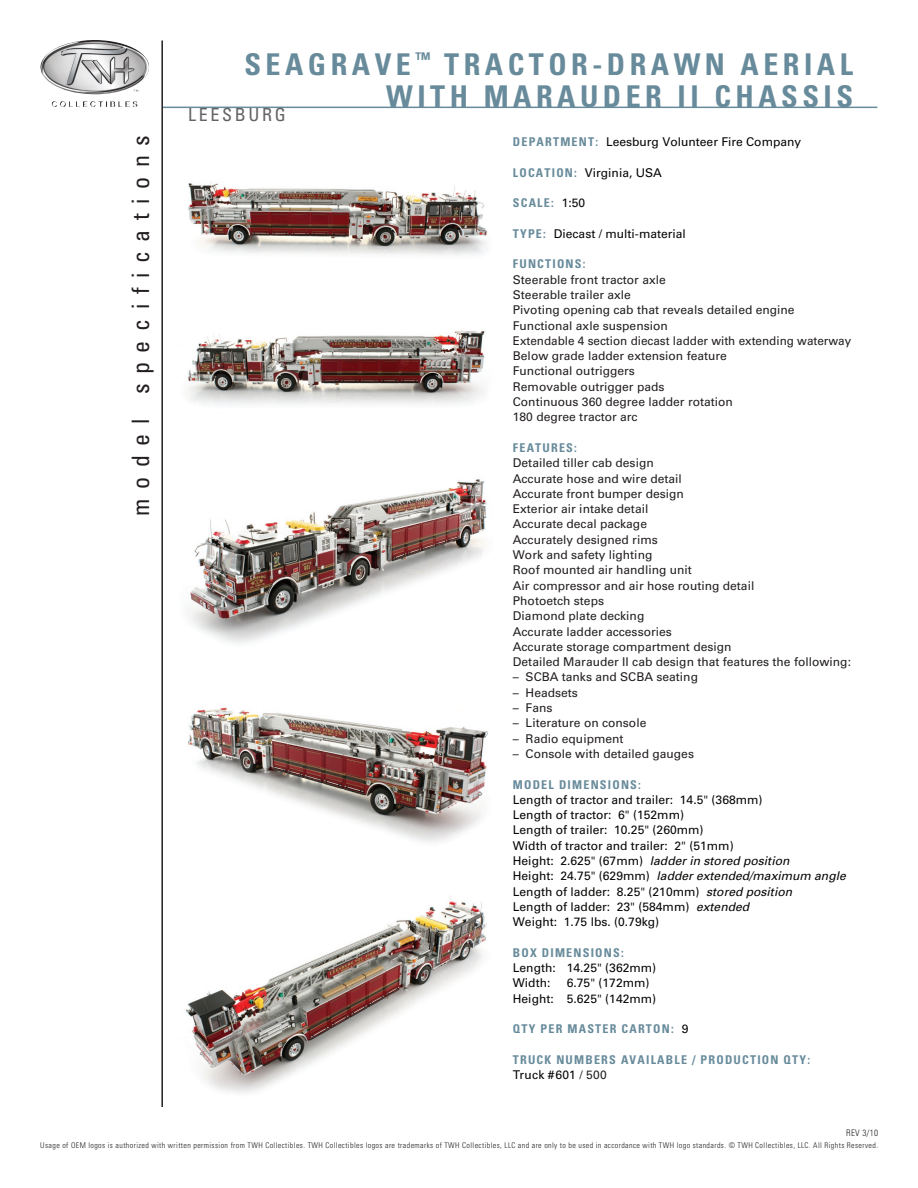
<style>
.page{position:relative;width:918px;height:1188px;background:#fff}
.page>*{position:absolute;margin:0;border:0;box-sizing:border-box;transform-origin:0 0}
.t1{font:700 condensed 30px/31.5px "Univers";letter-spacing:.15em;color:#688b9b;text-align:right}
.t2{font:condensed 24px "Univers";letter-spacing:.4em;color:#231f20}
.t3{font:condensed 18px "Univers";letter-spacing:.15em;color:#636366}
.t4{font:12.15px/15.3px "Univers";color:#231f20}
.t5{font:12.15px/15.3px "Univers";color:#050504}
.t6{font:700 condensed 12.15px/15.3px "Univers";letter-spacing:.1em;color:#688b9b}
.t7{font:300 condensed 9px "Univers";color:#231f20}
.t8{font:300 condensed 7.8px "Univers";letter-spacing:.05em;color:#231f20}
.s1{font-weight:700;font-stretch:condensed;color:#688b9b}
.s2{font-weight:400;font-stretch:normal;color:#050504}
.s3{font-style:italic}
.s4{font-weight:400;font-stretch:normal;color:#231f20}
</style>
<div class="page">
<img style="left:188px;top:330px;width:297px;height:75px">
<img style="left:190px;top:479px;width:297px;height:164px">
<img style="left:188px;top:707px;width:300px;height:135px">
<img style="left:171px;top:106px;width:331px;height:150px">
<img style="left:40px;top:40px;width:109px;height:67px">
<hr style="left:163px;top:107px;width:714px;height:1px;background:#688b9b">
<hr style="left:161px;top:40px;width:2px;height:1067px;background:#231f20">
<img style="left:185px;top:896px;width:302px;height:197px">
<h1 class="t1" style="left:244px;top:49px;width:610px">SEAGRAVE<sup>™</sup> TRACTOR-DRAWN AERIAL<br>WITH MARAUDER II CHASSIS</h1>
<h3 class="t3" style="left:188px;top:103px;width:99px">LEESBURG</h3>
<h2 class="t2" style="left:125px;top:516px;width:383px;rotate:-90deg">model specifications</h2>
<p class="t5" style="left:513px;top:134px;width:290px"><span class="s1">DEPARTMENT:</span> Leesburg Volunteer Fire Company</p>
<p class="t5" style="left:513px;top:165px;width:151px"><span class="s1">LOCATION:</span> Virginia, USA</p>
<p class="t6" style="left:513px;top:195px;width:74px">SCALE: <span class="s2">1:50</span></p>
<p class="t5" style="left:513px;top:226px;width:175px"><span class="s1">TYPE:</span> Diecast / multi-material</p>
<p class="t6" style="left:513px;top:256px;width:74px">FUNCTIONS:</p>
<p class="t4" style="left:513px;top:272px;width:340px">Steerable front tractor axle<br>Steerable trailer axle<br>Pivoting opening cab that reveals detailed engine Functional axle suspension<br>Extendable 4 section diecast ladder with extending waterway Below grade ladder extension feature<br>Functional outriggers<br>Removable outrigger pads<br>Continuous 360 degree ladder rotation<br>180 degree tractor arc</p>
<p class="t6" style="left:513px;top:440px;width:65px">FEATURES:</p>
<p class="t4" style="left:513px;top:455px;width:340px">Detailed tiller cab design<br>Accurate hose and wire detail<br>Accurate front bumper design<br>Exterior air intake detail<br>Accurate decal package<br>Accurately designed rims<br>Work and safety lighting<br>Roof mounted air handling unit<br>Air compressor and air hose routing detail<br>Photoetch steps<br>Diamond plate decking<br>Accurate ladder accessories<br>Accurate storage compartment design<br>Detailed Marauder II cab design that features the following:</p>
<p class="t4" style="left:513px;top:670px;width:187px">– SCBA tanks and SCBA seating</p>
<p class="t4" style="left:513px;top:685px;width:67px">– Headsets</p>
<p class="t4" style="left:513px;top:700px;width:41px">– Fans</p>
<p class="t4" style="left:513px;top:715px;width:135px">– Literature on console</p>
<p class="t4" style="left:513px;top:731px;width:112px">– Radio equipment</p>
<p class="t4" style="left:513px;top:746px;width:183px">– Console with detailed gauges</p>
<p class="t6" style="left:513px;top:776px;width:129px">MODEL DIMENSIONS:</p>
<p class="t5" style="left:513px;top:792px;width:334px">Length of tractor and trailer: 14.5" (368mm)<br>Length of tractor: 6" (152mm)<br>Length of trailer: 10.25" (260mm)<br>Width of tractor and trailer: 2" (51mm)<br>Height: 2.625" (67mm) <span class="s3">ladder in stored position<br></span>Height: 24.75" (629mm) <span class="s3">ladder extended/maximum angle </span>Length of ladder: 8.25" (210mm) <span class="s3">stored position<br></span>Length of ladder: 23" (584mm) <span class="s3">extended<br></span>Weight: 1.75 lbs. (0.79kg)</p>
<p class="t6" style="left:513px;top:945px;width:112px">BOX DIMENSIONS:</p>
<p class="t5" style="left:513px;top:960px;width:145px">Length: 14.25" (362mm)<br>Width:</p>
<p class="t5" style="left:513px;top:976px;width:145px;text-indent:54px">6.75" (172mm)<br>Height: 5.625" (142mm)</p>
<p class="t6" style="left:513px;top:1021px;width:177px">QTY PER MASTER CARTON: <span class="s2">9</span></p>
<p class="t6" style="left:513px;top:1052px;width:299px">TRUCK NUMBERS AVAILABLE / PRODUCTION QTY:<br><span class="s2">Truck #601</span> <span class="s4">/ 500</span></p>
<p class="t7" style="left:846px;top:1127px;width:33px">REV 3/10</p>
<p class="t8" style="left:40px;top:1140px;width:839px">Usage of OEM logos is authorized with written permission from TWH Collectibles. TWH Collectibles logos are trademarks of TWH Collectibles, LLC and are only to be used in accordance with TWH logo standards. © TWH Collectibles, LLC. All Rights Reserved.</p>
</div>
